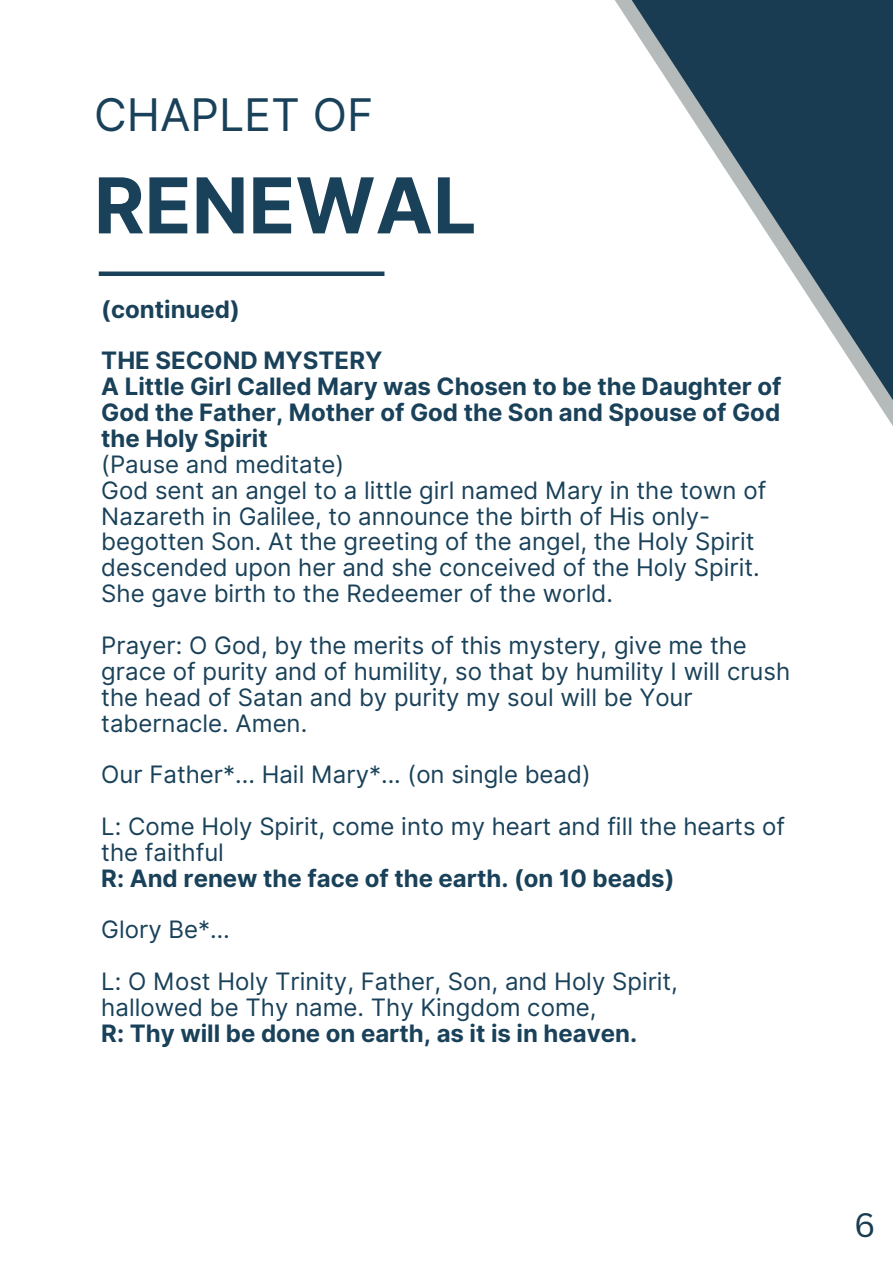
<style>
.page{position:relative;width:893px;height:1264px;background:#fff}
.page>*{position:absolute;margin:0;border:0;box-sizing:border-box;transform-origin:0 0}
.t1{font:700 76.95px "Inter";color:#194159}
.t2{font:45px "Inter";color:#194159}
.t3{font:33px "Canva Sans";color:#1a3c52}
.t4{font:24px/25.8px "Inter";color:#194159}
.t5{font:700 24px/25.8px "Inter";color:#194159;text-align:justify}
</style>
<div class="page">
<div style="left:99px;top:271px;width:285px;height:5px;background:#194159"></div>
<svg style="left:615px;top:0;width:277px;height:425px"></svg>
<p class="t2" style="left:94px;top:88px;width:281px">CHAPLET OF</p>
<p class="t1" style="left:94px;top:159px;width:384px">RENEWAL</p>
<p class="t5" style="left:101px;top:296px;width:140px">(continued)</p>
<p class="t5" style="left:101px;top:348px;width:282px">THE SECOND MYSTERY</p>
<p class="t5" style="left:101px;top:373px;width:681px">A Little Girl Called Mary was Chosen to be the Daughter of God the Father, Mother of God the Son and Spouse of God the Holy Spirit</p>
<p class="t4" style="left:101px;top:451px;width:244px">(Pause and meditate)</p>
<p class="t4" style="left:101px;top:477px;width:666px">God sent an angel to a little girl named Mary in the town of Nazareth in Galilee, to announce the birth of His only&shy;begotten Son. At the greeting of the angel, the Holy Spirit descended upon her and she conceived of the Holy Spirit.<br>She gave birth to the Redeemer of the world.</p>
<p class="t4" style="left:101px;top:632px;width:690px">Prayer: O God, by the merits of this mystery, give me the grace of purity and of humility, so that by humility I will crush the head of Satan and by purity my soul will be Your tabernacle. Amen.</p>
<p class="t4" style="left:101px;top:761px;width:491px">Our Father*... Hail Mary*... (on single bead)</p>
<p class="t4" style="left:101px;top:813px;width:685px">L: Come Holy Spirit, come into my heart and fill the hearts of the faithful</p>
<p class="t5" style="left:101px;top:865px;width:574px">R: And renew the face of the earth. (on 10 beads)</p>
<p class="t4" style="left:101px;top:916px;width:130px">Glory Be*…</p>
<p class="t4" style="left:101px;top:968px;width:578px">L: O Most Holy Trinity, Father, Son, and Holy Spirit,</p>
<p class="t4" style="left:101px;top:994px;width:496px">hallowed be Thy name. Thy Kingdom come,</p>
<p class="t5" style="left:101px;top:1020px;width:537px">R: Thy will be done on earth, as it is in heaven.</p>
<p class="t3" style="left:854px;top:1202px;width:23px">6</p>
</div>
